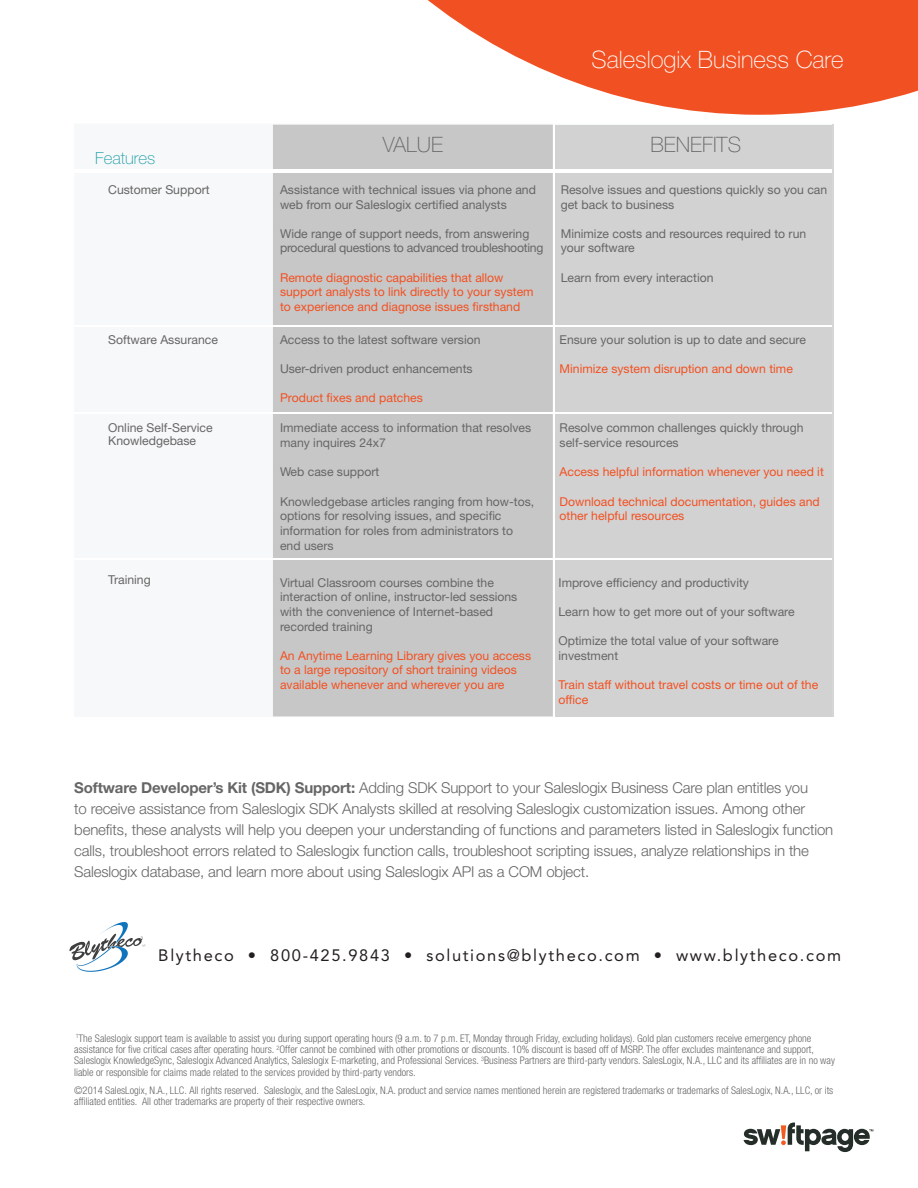
<style>
.page{position:relative;width:918px;height:1188px;background:#fff}
.page>*{position:absolute;margin:0;border:0;box-sizing:border-box;transform-origin:0 0}
.t1{font:100 24px "Helvetica Neue LT Std";color:#fff}
.t2{font:100 21.3px "Helvetica Neue LT Std";color:#666}
.t3{font:100 16.8px "Helvetica Neue LT Std";color:#189ca6}
.t4{font:16.5px "Avenir";letter-spacing:.1em;color:#231f20}
.t5{font:300 15px/21px "Helvetica Neue LT Std";letter-spacing:-.01em;color:#666}
.t6{font:12.3px/13.4px "Helvetica Neue LT Std";color:#666}
.t7{font:12.15px/14.7px "Helvetica Neue LT Std";color:#666}
.t8{font:12.15px/14.7px "Helvetica Neue LT Std";color:#f15122}
.t9{font:12.15px/14.7px "Helvetica Neue LT Std";letter-spacing:-.02em;color:#666}
.t10{font:300 condensed 10.5px/11.2px "Helvetica Neue LT Std";color:#666}
.s1{font-weight:700}
</style>
<div class="page">
<hr style="left:832px;top:125px;width:2px;height:591px;background:#d6d6d5">
<div style="left:273px;top:125px;width:279px;height:591px;background:#c8c7c7"></div>
<div style="left:552px;top:125px;width:280px;height:592px;background:#d3d2d2"></div>
<hr style="left:74px;top:169px;width:758px;height:3px;background:#fff">
<hr style="left:74px;top:412px;width:758px;height:2px;background:#fff">
<hr style="left:74px;top:559px;width:758px;height:1px;background:#fff">
<hr style="left:74px;top:326px;width:758px;height:1px;background:#fff">
<hr style="left:554px;top:125px;width:1px;height:592px;background:#fff">
<svg style="left:744px;top:1123px;width:129px;height:29px"></svg>
<svg style="left:427px;top:0;width:491px;height:115px;fill:#f15122"></svg>
<img style="left:69px;top:923px;width:76px;height:49px">
<h1 class="t1" style="left:592px;top:46px;width:254px">Saleslogix Business Care</h1>
<h3 class="t3" style="left:95px;top:148px;width:62px">Features</h3>
<p class="t6" style="left:108px;top:182px;width:103px">Customer Support</p>
<p class="t6" style="left:108px;top:333px;width:111px">Software Assurance</p>
<p class="t6" style="left:108px;top:421px;width:106px">Online Self-Service<br>Knowledgebase</p>
<p class="t6" style="left:108px;top:573px;width:44px">Training</p>
<h2 class="t2" style="left:383px;top:132px;width:62px">VALUE</h2>
<h2 class="t2" style="left:651px;top:132px;width:92px">BENEFITS</h2>
<p class="t7" style="left:280px;top:182px;width:257px">Assistance with technical issues via phone and web from our Saleslogix certified analysts</p>
<p class="t9" style="left:280px;top:226px;width:265px">Wide range of support needs, from answering procedural questions to advanced troubleshooting</p>
<p class="t8" style="left:280px;top:270px;width:255px">Remote diagnostic capabilities that allow support analysts to link directly to your system to experience and diagnose issues firsthand</p>
<p class="t7" style="left:280px;top:332px;width:202px">Access to the latest software version</p>
<p class="t7" style="left:280px;top:361px;width:194px">User-driven product enhancements</p>
<p class="t8" style="left:280px;top:390px;width:144px">Product fixes and patches</p>
<p class="t7" style="left:280px;top:421px;width:253px">Immediate access to information that resolves many inquires 24x7</p>
<p class="t7" style="left:280px;top:465px;width:101px">Web case support</p>
<p class="t7" style="left:280px;top:494px;width:256px">Knowledgebase articles ranging from how-tos, options for resolving issues, and specific information for roles from administrators to end users</p>
<p class="t7" style="left:280px;top:575px;width:239px">Virtual Classroom courses combine the interaction of online, instructor-led sessions with the convenience of Internet-based recorded training</p>
<p class="t8" style="left:280px;top:648px;width:253px">An Anytime Learning Library gives you access to a large repository of short training videos available whenever and wherever you are</p>
<p class="t7" style="left:561px;top:182px;width:268px">Resolve issues and questions quickly so you can get back to business</p>
<p class="t7" style="left:561px;top:226px;width:247px">Minimize costs and resources required to run your software</p>
<p class="t7" style="left:561px;top:270px;width:154px">Learn from every interaction</p>
<p class="t7" style="left:560px;top:332px;width:248px">Ensure your solution is up to date and secure</p>
<p class="t8" style="left:560px;top:361px;width:235px">Minimize system disruption and down time</p>
<p class="t7" style="left:560px;top:421px;width:245px">Resolve common challenges quickly through self-service resources</p>
<p class="t8" style="left:560px;top:465px;width:266px">Access helpful information whenever you need it</p>
<p class="t8" style="left:560px;top:494px;width:262px">Download technical documentation, guides and other helpful resources</p>
<p class="t7" style="left:559px;top:575px;width:192px">Improve efficiency and productivity</p>
<p class="t7" style="left:559px;top:604px;width:238px">Learn how to get more out of your software</p>
<p class="t7" style="left:559px;top:633px;width:222px">Optimize the total value of your software investment</p>
<p class="t8" style="left:559px;top:677px;width:261px">Train staff without travel costs or time out of the office</p>
<p class="t5" style="left:74px;top:777px;width:761px"><span class="s1">Software Developer’s Kit (SDK) Support:</span> Adding SDK Support to your Saleslogix Business Care plan entitles you<br>to receive assistance from Saleslogix SDK Analysts skilled at resolving Saleslogix customization issues. Among other benefits, these analysts will help you deepen your understanding of functions and parameters listed in Saleslogix function calls, troubleshoot errors related to Saleslogix function calls, troubleshoot scripting issues, analyze relationships in the Saleslogix database, and learn more about using Saleslogix API as a COM object.</p>
<h3 class="t4" style="left:158px;top:946px;width:684px">Blytheco • 800-425.9843 • solutions@blytheco.com • www.blytheco.com</h3>
<p class="t10" style="left:74px;top:1033px;width:762px"><sup>1</sup>The Saleslogix support team is available to assist you during support operating hours (9 a.m. to 7 p.m. ET, Monday through Friday, excluding holidays). Gold plan customers receive emergency phone assistance for five critical cases after operating hours. <sup>2</sup>Offer cannot be combined with other promotions or discounts. 10% discount is based off of MSRP. The offer excludes maintenance and support, Saleslogix KnowledgeSync, Saleslogix Advanced Analytics, Saleslogix E-marketing, and Professional Services. <sup>3</sup>Business Partners are third-party vendors. SalesLogix, N.A., LLC and its affiliates are in no way liable or responsible for claims made related to the services provided by third-party vendors.</p>
<p class="t10" style="left:74px;top:1084px;width:761px">©2014 SalesLogix, N.A., LLC. All rights reserved. Saleslogix, and the SalesLogix, N.A. product and service names mentioned herein are registered trademarks or trademarks of SalesLogix, N.A., LLC, or its affiliated entities. All other trademarks are property of their respective owners.</p>
</div>
